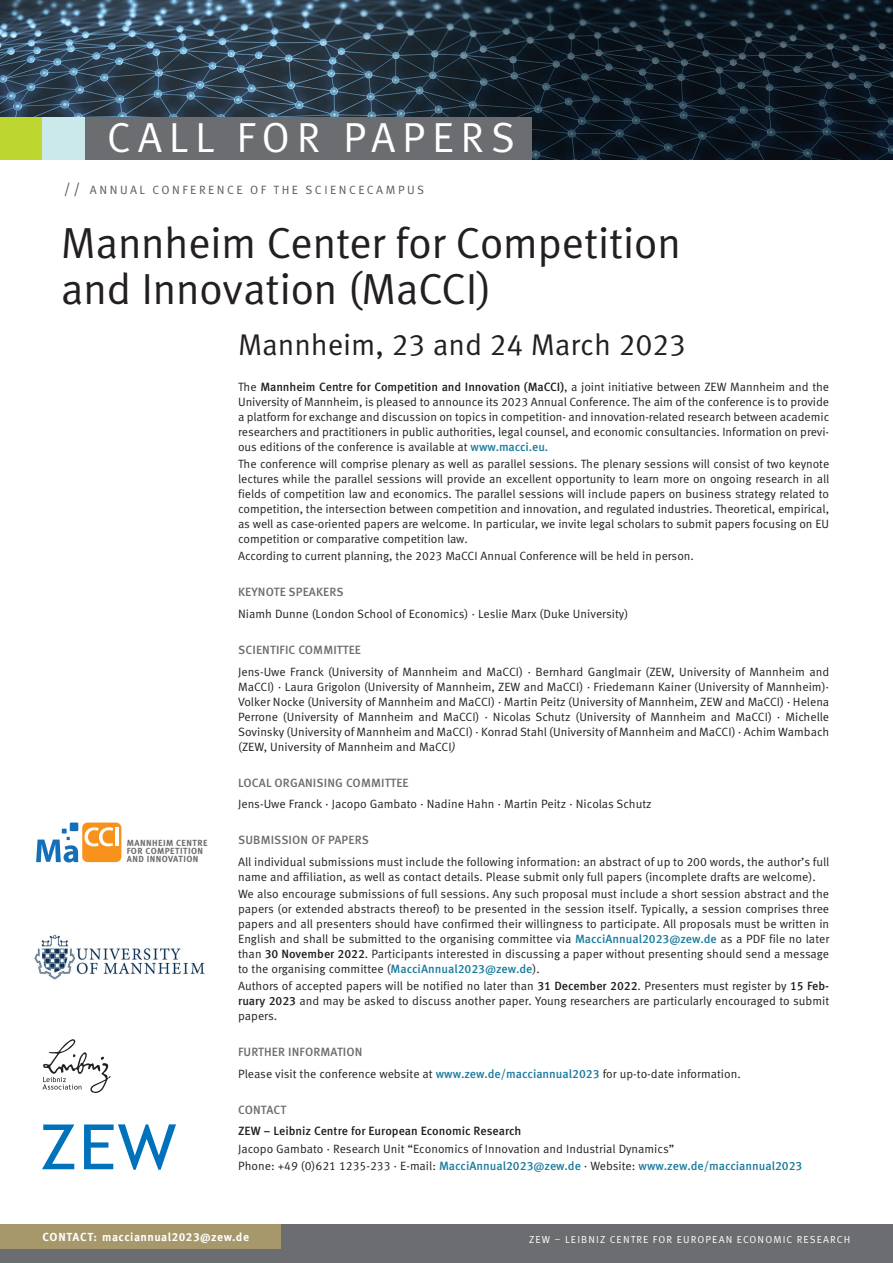
<style>
.page{position:relative;width:893px;height:1263px;background:#fff}
.page>*{position:absolute;margin:0;border:0;box-sizing:border-box;transform-origin:0 0}
.t1{font:43.5px/46.5px "Meta Pro";letter-spacing:-.015em;color:#231f20}
.t2{font:42px "Meta Pro";letter-spacing:.16em;color:#fff}
.t3{font:30px "Meta Pro";letter-spacing:-.005em;color:#231f20}
.t4{font:12px/15px "Meta Pro";letter-spacing:-.005em;color:#231f20;text-align:justify}
.t5{font:500 12px "Meta Pro";letter-spacing:.01em;color:#6c6d70}
.t6{font:500 12px "Meta Pro";color:#231f20}
.t7{font:12px "Meta Pro";letter-spacing:.21em;color:#57585a}
.t8{font:700 11.7px "Meta Pro";letter-spacing:.04em;color:#fff}
.t9{font:10.2px "Meta Pro";letter-spacing:.11em;color:#fff}
.t10{font:700 8.85px/8.2px "Meta Pro";letter-spacing:.045em;color:#6c6d70}
.s1{font-size:15px}
.s2{font-weight:500}
.s3{font-weight:500;color:#1c7b9e}
.s4{font-style:italic}
.s5{font-weight:500;color:#6c6d70}
</style>
<div class="page">
<img style="left:0;top:0;width:893px;height:160px">
<div style="left:0;top:1225px;width:893px;height:38px;background:#6c6d70"></div>
<div style="left:0;top:1225px;width:281px;height:24px;background:#a6986b"></div>
<svg style="left:42px;top:1039px;width:69px;height:54px"></svg>
<svg style="left:42px;top:1124px;width:32px;height:45px"></svg>
<svg style="left:84px;top:1124px;width:92px;height:46px"></svg>
<div style="left:82px;top:822px;width:39px;height:40px;background:#f7931d;border-radius:5px"></div>
<div style="left:70px;top:822px;width:8px;height:9px;background:#136fb8"></div>
<svg style="left:84px;top:827px;width:29px;height:19px"></svg>
<hr style="left:115px;top:828px;width:4px;height:18px;background:#fff">
<svg style="left:36px;top:829px;width:42px;height:33px"></svg>
<img style="left:34px;top:934px;width:171px;height:46px">
<div style="left:0;top:117px;width:43px;height:42px;background:#bed630"></div>
<div style="left:43px;top:117px;width:42px;height:42px;background:#cbe9eb"></div>
<div style="left:85px;top:117px;width:446px;height:42px;background:#6c6d70"></div>
<h2 class="t2" style="left:107px;top:111px;width:409px">CALL FOR PAPERS</h2>
<p class="t7" style="left:64px;top:182px;width:362px"><span class="s1">//</span> ANNUAL CONFERENCE OF THE SCIENCECAMPUS</p>
<h1 class="t1" style="left:61px;top:221px;width:622px">Mannheim Center for Competition and Innovation (MaCCI)</h1>
<p class="t10" style="left:127px;top:839px;width:82px">MANNHEIM CENTRE<br>FOR COMPETITION<br>AND INNOVATION</p>
<h3 class="t3" style="left:238px;top:326px;width:450px">Mannheim, 23 and 24 March 2023</h3>
<p class="t4" style="left:238px;top:380px;width:593px">The <span class="s2">Mannheim Centre for Competition and Innovation (MaCCI)</span>, a joint initiative between ZEW Mannheim and the University of Mannheim, is pleased to announce its 2023 Annual Conference. The aim of the conference is to provide a platform for exchange and discussion on topics in competition- and innovation-related research between academic researchers and practitioners in public authorities, legal counsel, and economic consultancies. Information on previ&shy;ous editions of the conference is available at <span class="s3">www.macci.eu.</span></p>
<p class="t4" style="left:238px;top:457px;width:593px">The conference will comprise plenary as well as parallel sessions. The plenary sessions will consist of two keynote lectures while the parallel sessions will provide an excellent opportunity to learn more on ongoing research in all fields of competition law and economics. The parallel sessions will include papers on business strategy related to competition, the intersection between competition and innovation, and regulated industries. Theoretical, empirical, as well as case-oriented papers are welcome. In particular, we invite legal scholars to submit papers focusing on EU competition or comparative competition law.</p>
<p class="t4" style="left:238px;top:549px;width:457px">According to current planning, the 2023 MaCCI Annual Conference will be held in person.</p>
<p class="t5" style="left:238px;top:585px;width:107px">KEYNOTE SPEAKERS</p>
<p class="t4" style="left:238px;top:606px;width:392px">Niamh Dunne (London School of Economics) ∤ Leslie Marx (Duke University)</p>
<p class="t5" style="left:238px;top:642px;width:124px">SCIENTIFIC COMMITTEE</p>
<p class="t4" style="left:238px;top:664px;width:593px">Jens-Uwe Franck (University of Mannheim and MaCCI) ∤ Bernhard Ganglmair (ZEW, University of Mannheim and MaCCI) ∤ Laura Grigolon (University of Mannheim, ZEW and MaCCI) ∤ Friedemann Kainer (University of Mannheim)∤ Volker Nocke (University of Mannheim and MaCCI) ∤ Martin Peitz (University of Mannheim, ZEW and MaCCI) ∤ Helena Perrone (University of Mannheim and MaCCI) ∤ Nicolas Schutz (University of Mannheim and MaCCI) ∤ Michelle Sovinsky (University of Mannheim and MaCCI) ∤ Konrad Stahl (University of Mannheim and MaCCI) ∤ Achim Wambach (ZEW, University of Mannheim and MaCCI<span class="s4">)</span></p>
<p class="t5" style="left:238px;top:775px;width:172px">LOCAL ORGANISING COMMITTEE</p>
<p class="t4" style="left:238px;top:797px;width:415px">Jens-Uwe Franck ∤ Jacopo Gambato ∤ Nadine Hahn ∤ Martin Peitz ∤ Nicolas Schutz</p>
<p class="t5" style="left:238px;top:833px;width:132px">SUBMISSION OF PAPERS</p>
<p class="t4" style="left:238px;top:854px;width:593px">All individual submissions must include the following information: an abstract of up to 200 words, the author’s full name and affiliation, as well as contact details. Please submit only full papers (incomplete drafts are welcome).</p>
<p class="t4" style="left:238px;top:887px;width:593px">We also encourage submissions of full sessions. Any such proposal must include a short session abstract and the papers (or extended abstracts thereof) to be presented in the session itself. Typically, a session comprises three papers and all presenters should have confirmed their willingness to participate. All proposals must be written in English and shall be submitted to the organising committee via <span class="s3">MacciAnnual2023@zew.de</span> as a PDF file no later than <span class="s2">30 November 2022</span>. Participants interested in discussing a paper without presenting should send a message to the organising committee (<span class="s3">MacciAnnual2023@zew.de</span>).</p>
<p class="t4" style="left:238px;top:979px;width:593px">Authors of accepted papers will be notified no later than <span class="s2">31 December 2022</span>. Presenters must register by <span class="s2">15 Feb&shy;ruary 2023</span> and may be asked to discuss another paper. Young researchers are particularly encouraged to submit papers.</p>
<p class="t4" style="left:238px;top:1042px;width:504px;line-height:21.5px"><span class="s5">FURTHER INFORMATION<br></span>Please visit the conference website at <span class="s3">www.zew.de/macciannual2023</span> for up-to-date information.</p>
<p class="t5" style="left:238px;top:1102px;width:50px">CONTACT</p>
<p class="t6" style="left:238px;top:1123px;width:285px">ZEW – Leibniz Centre for European Economic Research</p>
<p class="t4" style="left:238px;top:1140px;width:566px;line-height:17.1px">Jacopo Gambato ∤ Research Unit “Economics of Innovation and Industrial Dynamics”<br>Phone: +49 (0)621 1235-233 ∤ E-mail: <span class="s3">MacciAnnual2023@zew.de</span> ∤ Website: <span class="s3">www.zew.de/macciannual2023</span></p>
<p class="t8" style="left:43px;top:1230px;width:208px">CONTACT: macciannual2023@zew.de</p>
<p class="t9" style="left:529px;top:1233px;width:323px">ZEW – LEIBNIZ CENTRE FOR EUROPEAN ECONOMIC RESEARCH</p>
</div>
